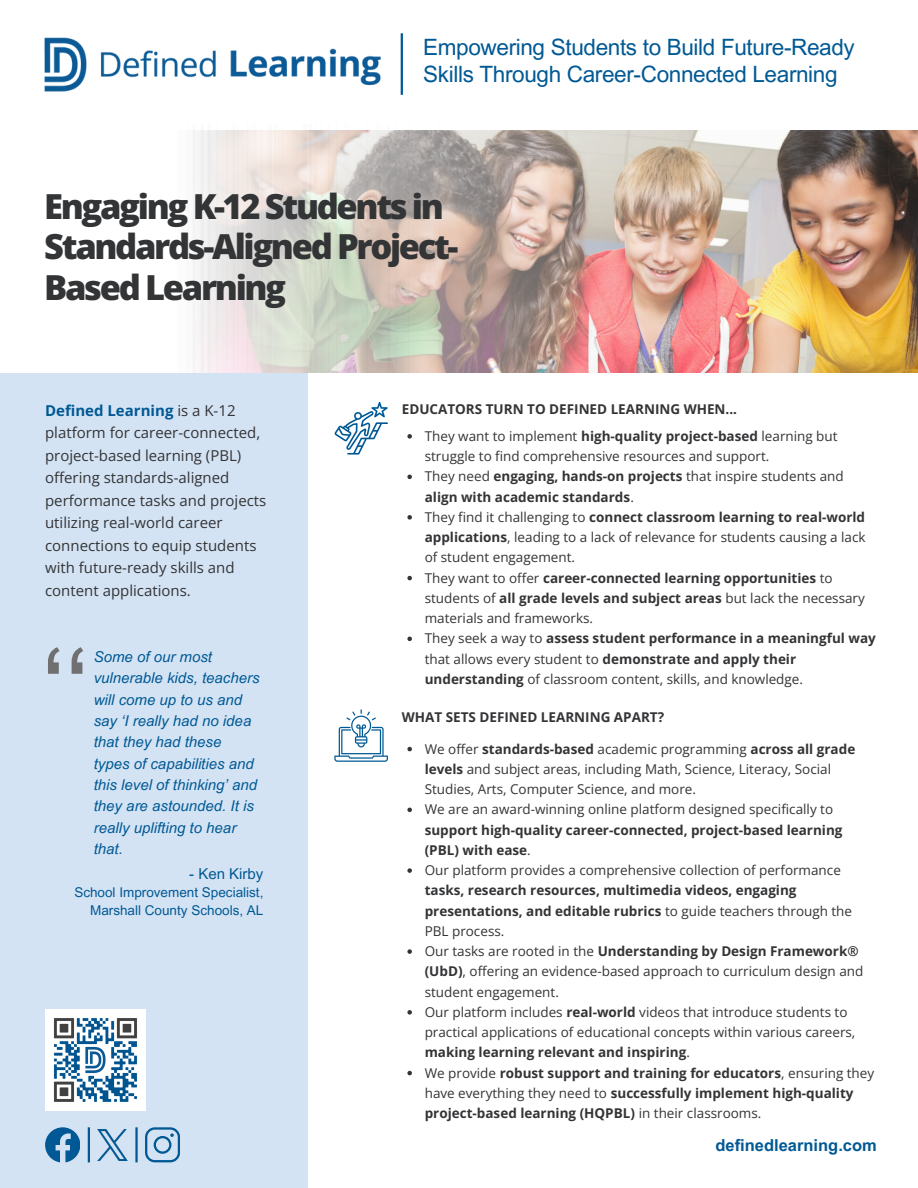
<style>
.page{position:relative;width:918px;height:1188px;background:#fff}
.page>*{position:absolute;margin:0;border:0;box-sizing:border-box;transform-origin:0 0}
.t1{font:114.15px "Arial MT Pro";color:#707070}
.t2{font:800 34.5px/40.5px "Open Sans";letter-spacing:-.07em;color:#333436}
.t3{font:22.5px/27px "Arial MT Pro";letter-spacing:-.015em;color:#005994}
.t4{font:700 16.5px "Arial MT Pro";color:#005994}
.t5{font:15px/22.5px "Open Sans";color:#333436}
.t6{font:italic 15px/21.3px "Arial MT Pro";color:#005994}
.t7{font:15px "Arial MT Pro";color:#005994}
.t8{font:13.5px/20.2px "Open Sans";color:#333436}
.t9{font:700 13.5px/20.2px "Open Sans";color:#333436}
.t10{font:13.5px/18px "Arial MT Pro";color:#005994;text-align:right}
.s1{font-weight:700;color:#005994}
.s2{font-weight:700}
.s3{font-weight:400}
</style>
<div class="page">
<img style="left:193px;top:130px;width:725px;height:243px">
<div style="left:0;top:373px;width:307px;height:815px;background:#d4e3f4"></div>
<svg style="left:45px;top:1127px;width:35px;height:35px"></svg>
<hr style="left:88px;top:1127px;width:2px;height:35px;background:#005994">
<img style="left:98px;top:1130px;width:29px;height:30px">
<hr style="left:135px;top:1127px;width:3px;height:35px;background:#005994">
<svg style="left:145px;top:1127px;width:35px;height:35px"></svg>
<svg style="left:407px;top:434px;width:5px;height:5px"></svg>
<svg style="left:407px;top:475px;width:5px;height:4px"></svg>
<svg style="left:407px;top:515px;width:5px;height:5px"></svg>
<svg style="left:407px;top:576px;width:5px;height:4px"></svg>
<svg style="left:407px;top:637px;width:5px;height:4px"></svg>
<svg style="left:407px;top:747px;width:5px;height:4px"></svg>
<svg style="left:407px;top:808px;width:5px;height:4px"></svg>
<svg style="left:407px;top:868px;width:5px;height:5px"></svg>
<svg style="left:407px;top:949px;width:5px;height:5px"></svg>
<svg style="left:407px;top:1010px;width:5px;height:5px"></svg>
<svg style="left:407px;top:1071px;width:5px;height:4px"></svg>
<svg style="left:334px;top:709px;width:54px;height:53px"></svg>
<svg style="left:334px;top:402px;width:54px;height:53px"></svg>
<img style="left:44px;top:33px;width:357px;height:62px">
<hr style="left:401px;top:33px;width:2px;height:62px;background:#005994">
<img style="left:45px;top:1010px;width:100px;height:100px">
<p class="t3" style="left:423px;top:36px;width:433px">Empowering Students to Build Future-Ready<br>Skills Through Career-Connected Learning</p>
<p class="t2" style="left:44px;top:185px;width:416px">Engaging K-12 Students in<br>Standards-Aligned Project-<br>Based Learning</p>
<p class="t5" style="left:45px;top:399px;width:223px"><span class="s1">Defined Learning</span> is a K-12 platform for career-connected, project-based learning (PBL) offering standards-aligned performance tasks and projects utilizing real-world career connections to equip students with future-ready skills and content applications.</p>
<p class="t9" style="left:402px;top:398px;width:337px">EDUCATORS TURN TO DEFINED LEARNING WHEN...</p>
<h1 class="t8" style="left:425px;top:425px;width:414px">They want to implement <span class="s2">high-quality project-based</span> learning but struggle to find comprehensive resources and support.</h1>
<h4 class="t9" style="left:425px;top:466px;width:420px"><span class="s3">They need</span> engaging, hands-on projects <span class="s3">that inspire students and </span>align with academic standards<span class="s3">.</span></h4>
<p class="t8" style="left:425px;top:506px;width:442px;text-align:justify">They find it challenging to <span class="s2">connect classroom learning to real-world applications</span>, leading to a lack of relevance for students causing a lack of student engagement.</p>
<h4 class="t8" style="left:425px;top:567px;width:442px">They want to offer <span class="s2">career-connected learning opportunities</span> to students of <span class="s2">all grade levels and subject areas</span> but lack the necessary materials and frameworks.</h4>
<p class="t8" style="left:425px;top:628px;width:453px">They seek a way to <span class="s2">assess student performance in a meaningful way </span>that allows every student to <span class="s2">demonstrate and apply their understanding</span> of classroom content, skills, and knowledge.</p>
<p class="t9" style="left:402px;top:707px;width:264px">WHAT SETS DEFINED LEARNING APART?</p>
<p class="t8" style="left:425px;top:738px;width:432px">We offer <span class="s2">standards-based</span> academic programming <span class="s2">across all grade levels</span> and subject areas, including Math, Science, Literacy, Social<br>Studies, Arts, Computer Science, and more.</p>
<p class="t9" style="left:425px;top:799px;width:419px"><span class="s3">We are an award-winning online platform designed specifically to </span>support high-quality career-connected, project-based learning (PBL) with ease<span class="s3">.</span></p>
<p class="t8" style="left:425px;top:860px;width:429px">Our platform provides a comprehensive collection of performance <span class="s2">tasks, research resources, multimedia videos, engaging presentations, and editable rubrics</span> to guide teachers through the PBL process.</p>
<p class="t8" style="left:425px;top:941px;width:440px">Our tasks are rooted in the <span class="s2">Understanding by Design Framework® (UbD)</span>, offering an evidence-based approach to curriculum design and student engagement.</p>
<p class="t8" style="left:425px;top:1001px;width:432px">Our platform includes <span class="s2">real-world</span> videos that introduce students to practical applications of educational concepts within various careers, <span class="s2">making learning relevant and inspiring</span>.</p>
<p class="t9" style="left:425px;top:1062px;width:451px"><span class="s3">We provide</span> robust support and training for educators<span class="s3">, ensuring they have everything they need to</span> successfully implement high-quality project-based learning (HQPBL) <span class="s3">in their classrooms.</span></p>
<p class="t4" style="left:716px;top:1139px;width:163px">definedlearning.com</p>
<h5 class="t1" style="left:41px;top:647px;width:50px">‘‘</h5>
<p class="t6" style="left:94px;top:648px;width:167px">Some of our most vulnerable kids, teachers will come up to us and say ‘I really had no idea that they had these types of capabilities and this level of thinking’ and they are astounded. It is really uplifting to hear that.</p>
<p class="t7" style="left:189px;top:868px;width:76px">- Ken Kirby</p>
<p class="t10" style="left:74px;top:885px;width:191px">School Improvement Specialist,<br>Marshall County Schools, AL</p>
</div>
